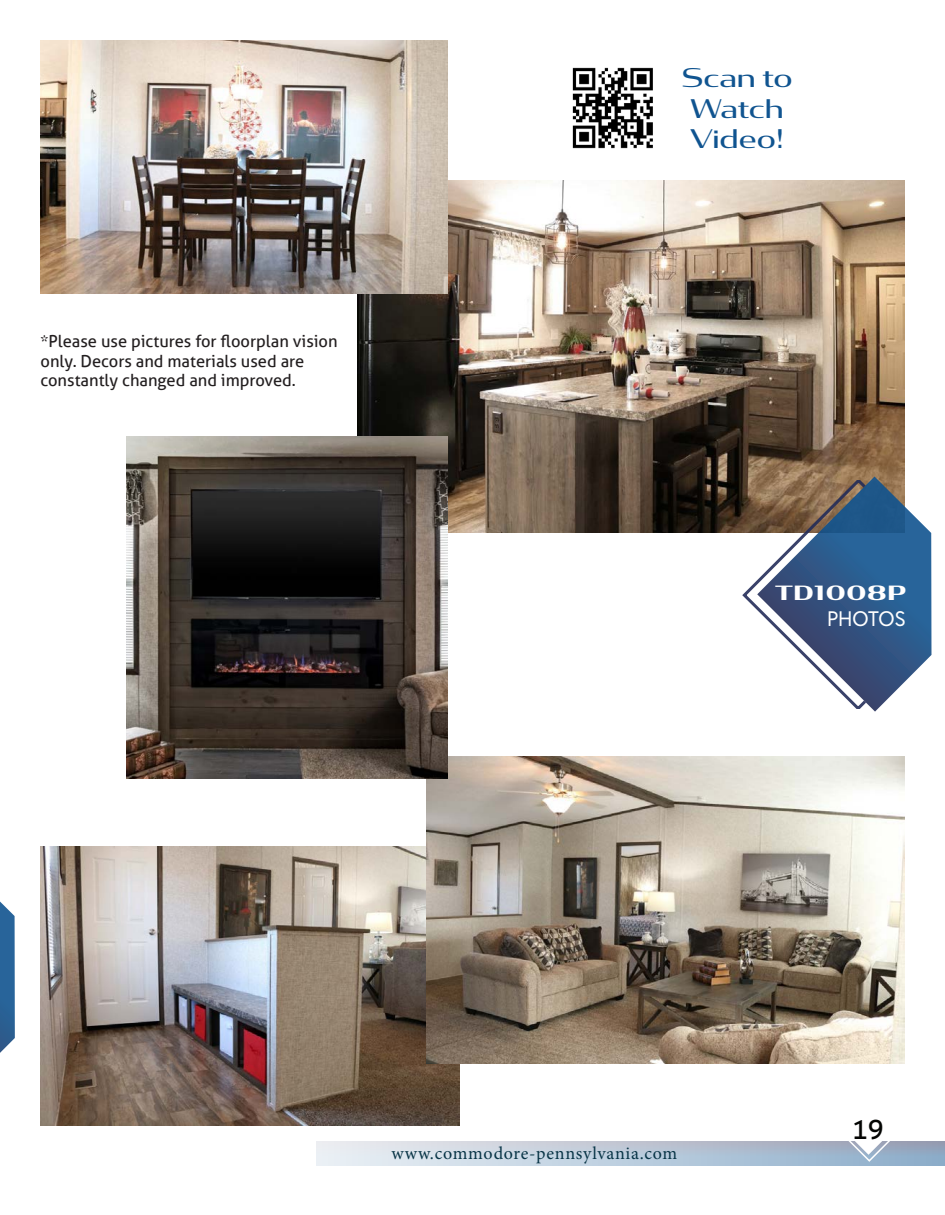
<style>
.page{position:relative;width:945px;height:1215px;background:#fff}
.page>*{position:absolute;margin:0;border:0;box-sizing:border-box;transform-origin:0 0}
.t1{font:27px "Aller";color:#040503}
.t2{font:25.5px/30.6px "Condor Wide";letter-spacing:-.005em;color:#105490}
.t3{font:21px "Europa";color:#fff}
.t4{font:700 19.5px "Condor Wide";letter-spacing:.04em;color:#fff}
.t5{font:18px "Minion Pro";letter-spacing:.04em;color:#083446}
.t6{font:16.5px/19.8px "Aller";color:#231f20}
</style>
<div class="page">
<div style="left:317px;top:1142px;width:628px;height:23px;background:linear-gradient(to right,#ebf0f4,#8ea6c1)"></div>
<svg style="left:842px;top:1141px;width:53px;height:22px"></svg>
<img style="left:572px;top:67px;width:81px;height:82px">
<img style="left:40px;top:846px;width:419px;height:279px">
<img style="left:426px;top:757px;width:478px;height:306px">
<img style="left:358px;top:180px;width:546px;height:352px">
<img style="left:40px;top:40px;width:408px;height:254px">
<img style="left:126px;top:436px;width:322px;height:342px">
<svg style="left:740px;top:477px;width:192px;height:235px"></svg>
<svg style="left:0;top:901px;width:15px;height:152px;background:#4274a3"></svg>
<p class="t6" style="left:40px;top:331px;width:299px">*Please use pictures for floorplan vision only. Decors and materials used are constantly changed and improved.</p>
<p class="t2" style="left:682px;top:62px;width:112px">Scan to</p>
<p class="t2" style="left:690px;top:92px;width:96px">Watch<br>Video!</p>
<p class="t4" style="left:775px;top:579px;width:133px">TD1008P</p>
<p class="t3" style="left:827px;top:605px;width:80px">PHOTOS</p>
<p class="t5" style="left:392px;top:1141px;width:287px">www.commodore-pennsylvania.com</p>
<h1 class="t1" style="left:852px;top:1113px;width:34px">19</h1>
</div>
